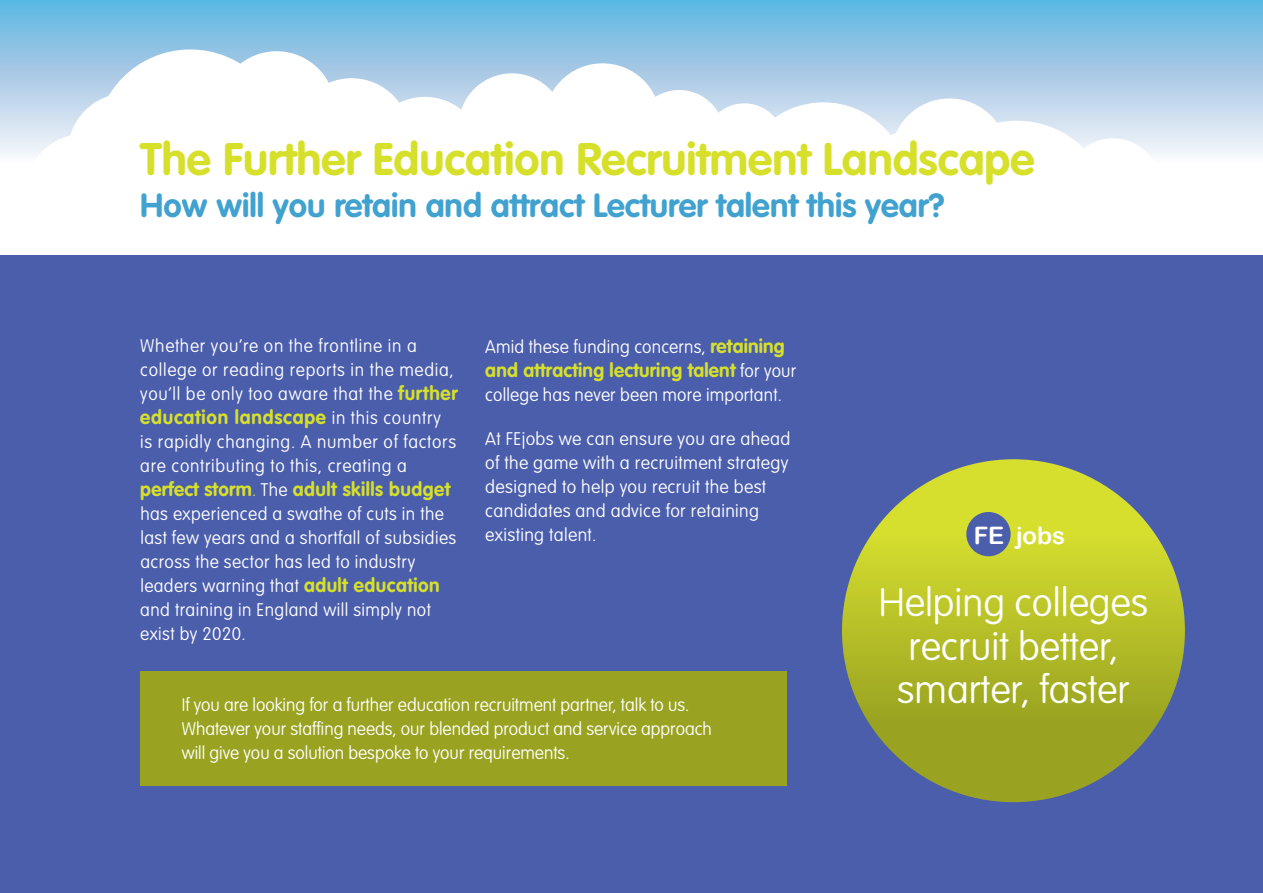
<style>
.page{position:relative;width:1263px;height:893px;background:#fff}
.page>*{position:absolute;margin:0;border:0;box-sizing:border-box;transform-origin:0 0}
.t1{font:700 45px "VAG Rounded Std";color:#d6e02b}
.t2{font:100 39px/43.5px "VAG Rounded Std";color:#fff;text-align:center}
.t3{font:700 33px "VAG Rounded Std";color:#41a2d0}
.t4{font:24px "Arial Rounded MT Bold";letter-spacing:-.005em;color:#fff}
.t5{font:700 19.5px "VAG Rounded Std";letter-spacing:.01em;color:#d6e02b}
.t6{font:700 19.5px "VAG Rounded Std";letter-spacing:.04em;color:#d6e02b}
.t7{font:100 18px/24px "VAG Rounded Std";letter-spacing:.02em;color:#fff}
.t8{font:100 18px/24px "VAG Rounded Std";color:#fff}
.t9{font:100 18px/24px "VAG Rounded Std";letter-spacing:.04em;color:#fff}
.s1{font-weight:700;font-size:19.5px;color:#d6e02b}
.s2{font-weight:100;font-size:18px;color:#fff}
.s3{font-weight:100;font-size:18px}
</style>
<div class="page">
<div style="left:0;top:0;width:1263px;height:164px;background:linear-gradient(to bottom,#5eb0de,#fdf4f8)"></div>
<svg style="left:738px;top:102px;width:171px;height:62px"></svg>
<div style="left:704px;top:103px;width:80px;height:80px;background:#fff;border-radius:50%"></div>
<div style="left:871px;top:131px;width:72px;height:72px;background:#fff;border-radius:50%"></div>
<div style="left:634px;top:90px;width:90px;height:90px;background:#fff;border-radius:50%"></div>
<div style="left:544px;top:63px;width:117px;height:117px;background:#fff;border-radius:50%"></div>
<div style="left:458px;top:73px;width:107px;height:107px;background:#fff;border-radius:50%"></div>
<div style="left:1065px;top:138px;width:96px;height:96px;background:#fff;border-radius:50%"></div>
<div style="left:366px;top:97px;width:117px;height:117px;background:#fff;border-radius:50%"></div>
<div style="left:95px;top:49px;width:190px;height:191px;background:#fff;border-radius:50%"></div>
<svg style="left:996px;top:121px;width:116px;height:43px"></svg>
<div style="left:293px;top:78px;width:117px;height:118px;background:#fff;border-radius:50%"></div>
<div style="left:218px;top:51px;width:117px;height:118px;background:#fff;border-radius:50%"></div>
<div style="left:68px;top:93px;width:117px;height:118px;background:#fff;border-radius:50%"></div>
<div style="left:891px;top:98px;width:117px;height:118px;background:#fff;border-radius:50%"></div>
<div style="left:26px;top:134px;width:117px;height:117px;background:#fff;border-radius:50%"></div>
<div style="left:0;top:255px;width:1263px;height:638px;background:#4b5eac"></div>
<div style="left:140px;top:671px;width:647px;height:115px;background:#9aa321"></div>
<div style="left:842px;top:459px;width:343px;height:343px;background:linear-gradient(to bottom,#dee831,#8f981f);border-radius:171px"></div>
<div style="left:966px;top:512px;width:45px;height:44px;background:#4b5eac;border-radius:50%"></div>
<h1 class="t1" style="left:140px;top:133px;width:896px">The Further Education Recruitment Landscape</h1>
<h3 class="t3" style="left:140px;top:186px;width:806px">How will you retain and attract Lecturer talent this year?</h3>
<p class="t9" style="left:140px;top:334px;width:319px">Whether you’re on the frontline in a college or reading reports in the media, you’ll be only too aware that the <span class="s1">further</span></p>
<p class="t6" style="left:140px;top:406px;width:302px">education landscape <span class="s2">in this country</span></p>
<p class="t9" style="left:140px;top:430px;width:317px">is rapidly changing. A number of factors are contributing to this, creating a</p>
<p class="t5" style="left:140px;top:478px;width:312px">perfect storm<span class="s3">.</span> <span class="s2">The</span> adult skills budget</p>
<p class="t7" style="left:140px;top:502px;width:318px">has experienced a swathe of cuts in the last few years and a shortfall of subsidies across the sector has led to industry leaders warning that <span class="s1">adult education </span>and training in England will simply not exist by 2020.</p>
<p class="t7" style="left:485px;top:335px;width:301px">Amid these funding concerns, <span class="s1">retaining</span></p>
<p class="t5" style="left:485px;top:359px;width:312px">and attracting lecturing talent <span class="s2">for your</span></p>
<p class="t7" style="left:485px;top:383px;width:298px">college has never been more important.</p>
<p class="t7" style="left:485px;top:427px;width:307px">At FEjobs we can ensure you are ahead of the game with a recruitment strategy designed to help you recruit the best candidates and advice for retaining existing talent.</p>
<p class="t8" style="left:182px;top:693px;width:532px">If you are looking for a further education recruitment partner, talk to us.<br>Whatever your staffing needs, our blended product and service approach will give you a solution bespoke to your requirements.</p>
<h3 class="t4" style="left:974px;top:521px;width:93px">FE jobs</h3>
<h2 class="t2" style="left:879px;top:582px;width:271px">Helping colleges recruit better, smarter, faster</h2>
</div>
